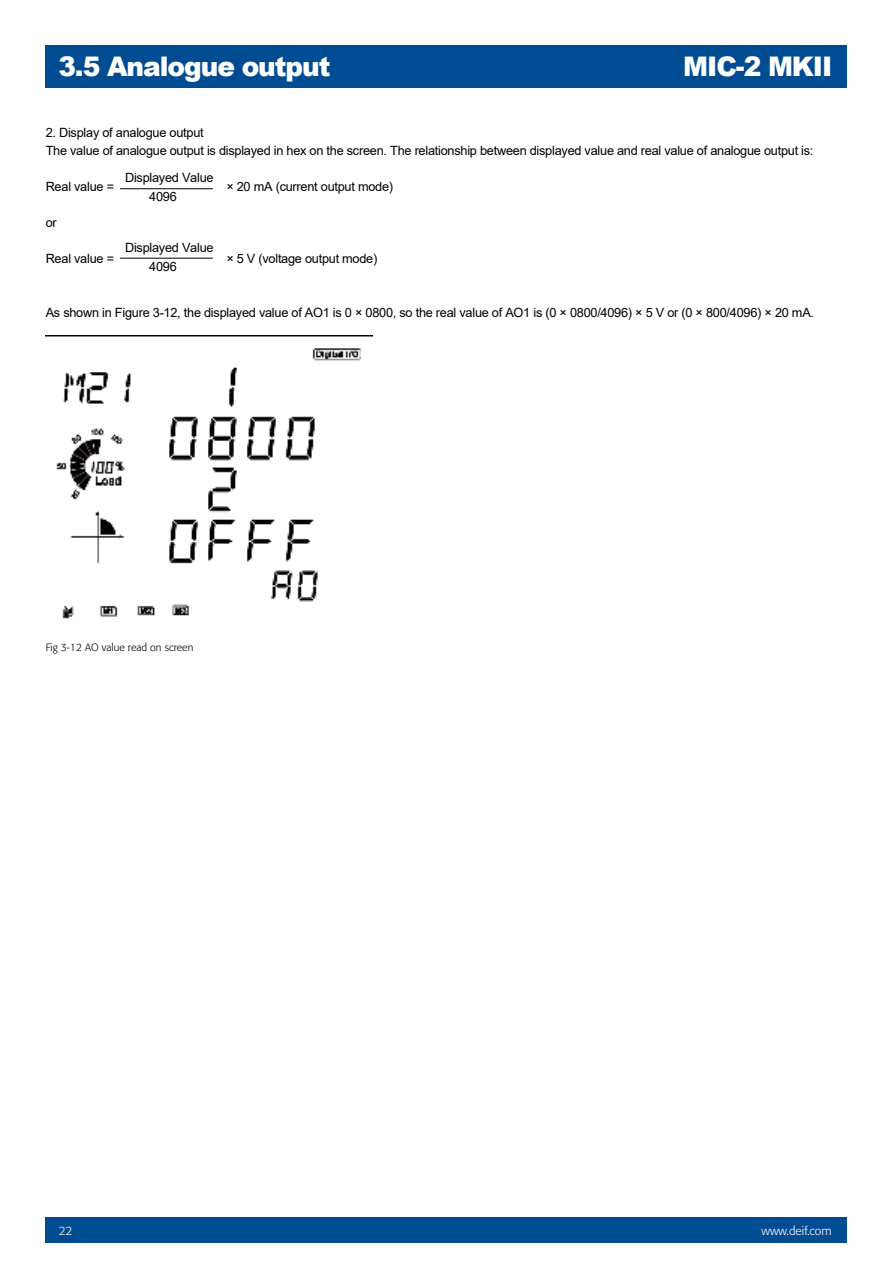
<style>
.page{position:relative;width:893px;height:1263px;background:#fff}
.page>*{position:absolute;margin:0;border:0;box-sizing:border-box;transform-origin:0 0}
.t1{font:900 27px "Arial";letter-spacing:-.04em;color:#fff}
.t2{font:12.75px/19.2px "Arial";letter-spacing:-.02em;color:#000}
.t3{font:300 12px "Formata";color:#fff}
.t4{font:300 10.5px "Formata";color:#000}
</style>
<div class="page">
<div style="left:46px;top:1217px;width:801px;height:26px;background:#004c93"></div>
<div style="left:46px;top:46px;width:801px;height:42px;background:#004c93"></div>
<hr style="left:120px;top:188px;width:93px;height:1px;background:#000">
<hr style="left:120px;top:258px;width:93px;height:1px;background:#000">
<img style="left:46px;top:336px;width:326px;height:283px">
<h1 class="t1" style="left:58px;top:46px;width:274px">3.5 Analogue output</h1>
<h1 class="t1" style="left:683px;top:46px;width:151px">MIC-2 MKII</h1>
<p class="t2" style="left:46px;top:123px;width:769px;line-height:18px">2. Display of analogue output<br>The value of analogue output is displayed in hex on the screen. The relationship between displayed value and real value of analogue output is:</p>
<p class="t2" style="left:46px;top:177px;width:70px">Real value =</p>
<p class="t2" style="left:226px;top:177px;width:168px">× 20 mA (current output mode)</p>
<p class="t2" style="left:46px;top:213px;width:13px">or</p>
<p class="t2" style="left:46px;top:249px;width:70px">Real value =</p>
<p class="t2" style="left:226px;top:249px;width:153px">× 5 V (voltage output mode)</p>
<p class="t2" style="left:149px;top:168px;width:66px;text-indent:-24px">Displayed Value<br>4096</p>
<p class="t2" style="left:149px;top:237px;width:66px;text-indent:-24px">Displayed Value<br>4096</p>
<p class="t2" style="left:46px;top:303px;width:770px">As shown in Figure 3-12, the displayed value of AO1 is 0 × 0800, so the real value of AO1 is (0 × 0800/4096) × 5 V or (0 × 800/4096) × 20 mA.</p>
<p class="t4" style="left:46px;top:641px;width:149px">Fig 3-12 AO value read on screen</p>
<p class="t3" style="left:59px;top:1223px;width:15px">22</p>
<p class="t3" style="left:762px;top:1223px;width:72px">www.deif.com</p>
</div>
